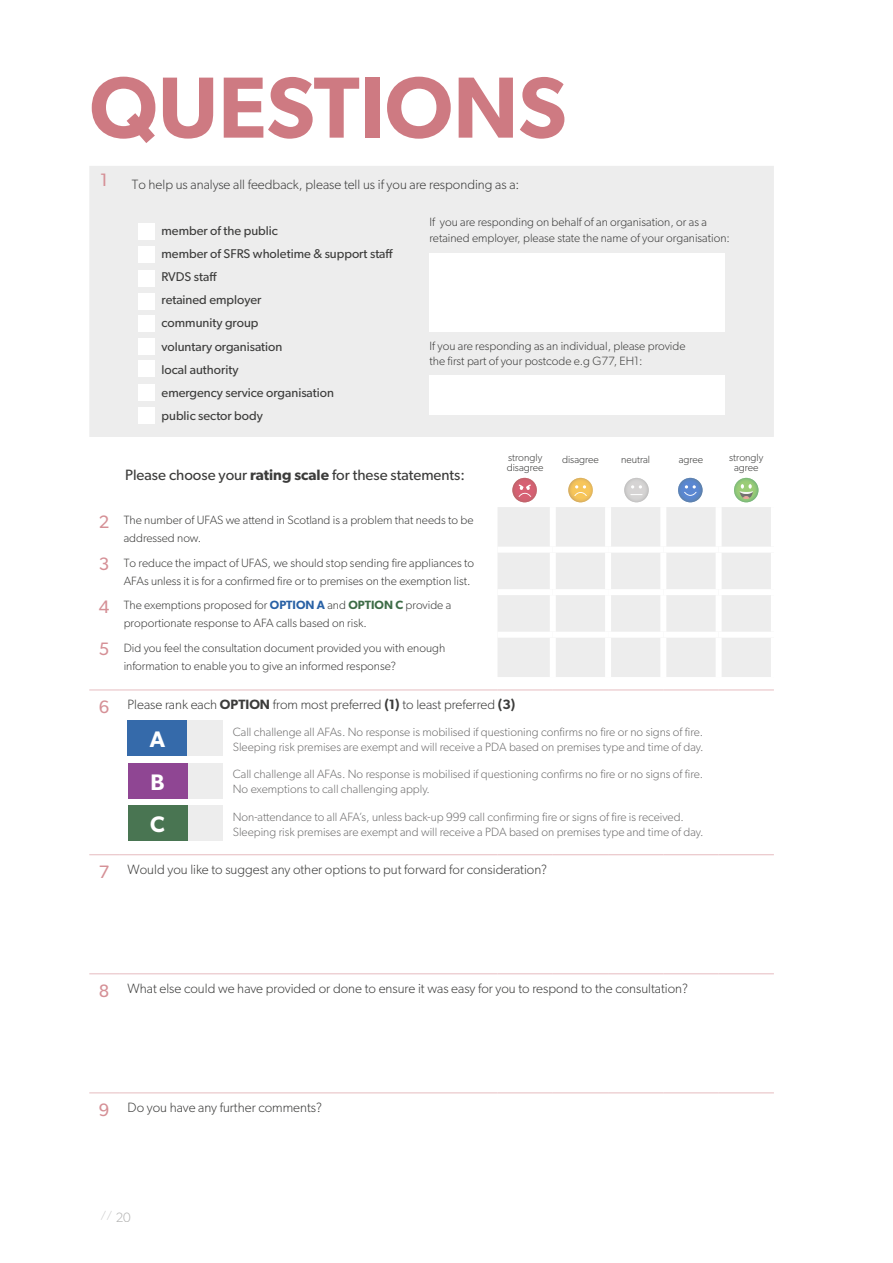
<style>
.page{position:relative;width:893px;height:1263px;background:#fff}
.page>*{position:absolute;margin:0;border:0;box-sizing:border-box;transform-origin:0 0}
.t1{font:600 87px "Gibson";color:#ce7a82}
.t2{font:600 22.5px/42.5px "Gibson";color:#fff;text-align:justify}
.t3{font:18px "Gibson";color:#d59096}
.t4{font:15px "Gibson";color:#3c3c3b}
.t5{font:300 13.5px "Gibson";color:#3c3c3b}
.t6{font:12.75px/23.1px "Gibson";color:#3c3c3b}
.t7{font:300 12px/18px "Gibson";color:#3c3c3b}
.t8{font:300 12px/15px "Gibson";color:#706f6f}
.t9{font:300 10.5px/10.5px "Gibson";color:#3c3c3b}
.t10{font:300 10.5px "Gibson";color:#c6c6c6}
.s1{font-weight:600}
.s2{font-weight:400;font-size:18px;color:#d59096}
.s3{font-weight:600;color:#2961a5}
.s4{font-weight:600;color:#3e6c47}
.s5{font-size:13.5px;color:#9d9d9c}
</style>
<div class="page">
<svg style="left:512px;top:478px;width:25px;height:24px"></svg>
<svg style="left:518px;top:484px;width:13px;height:13px"></svg>
<svg style="left:568px;top:478px;width:25px;height:24px"></svg>
<svg style="left:574px;top:485px;width:13px;height:11px"></svg>
<svg style="left:624px;top:478px;width:25px;height:24px"></svg>
<svg style="left:631px;top:485px;width:11px;height:3px"></svg>
<svg style="left:630px;top:494px;width:12px;height:1px"></svg>
<svg style="left:678px;top:478px;width:24px;height:24px"></svg>
<svg style="left:684px;top:485px;width:13px;height:11px"></svg>
<svg style="left:734px;top:478px;width:24px;height:24px"></svg>
<svg style="left:740px;top:484px;width:13px;height:15px"></svg>
<div style="left:498px;top:507px;width:273px;height:170px;background:#ededed"></div>
<svg style="left:497px;top:689px;width:277px;height:1px"></svg>
<div style="left:550px;top:507px;width:6px;height:40px;background:#fff"></div>
<div style="left:605px;top:507px;width:6px;height:40px;background:#fff"></div>
<div style="left:660px;top:507px;width:6px;height:40px;background:#fff"></div>
<div style="left:716px;top:507px;width:6px;height:40px;background:#fff"></div>
<div style="left:497px;top:547px;width:56px;height:6px;background:#fff"></div>
<div style="left:553px;top:547px;width:55px;height:6px;background:#fff"></div>
<div style="left:550px;top:553px;width:6px;height:36px;background:#fff"></div>
<div style="left:608px;top:547px;width:55px;height:6px;background:#fff"></div>
<div style="left:605px;top:553px;width:6px;height:36px;background:#fff"></div>
<div style="left:663px;top:547px;width:56px;height:6px;background:#fff"></div>
<div style="left:660px;top:553px;width:6px;height:36px;background:#fff"></div>
<div style="left:719px;top:547px;width:58px;height:6px;background:#fff"></div>
<div style="left:716px;top:553px;width:6px;height:36px;background:#fff"></div>
<div style="left:497px;top:589px;width:56px;height:6px;background:#fff"></div>
<div style="left:553px;top:589px;width:55px;height:6px;background:#fff"></div>
<div style="left:550px;top:595px;width:6px;height:37px;background:#fff"></div>
<div style="left:608px;top:589px;width:55px;height:6px;background:#fff"></div>
<div style="left:605px;top:595px;width:6px;height:37px;background:#fff"></div>
<div style="left:663px;top:589px;width:56px;height:6px;background:#fff"></div>
<div style="left:660px;top:595px;width:6px;height:37px;background:#fff"></div>
<div style="left:719px;top:589px;width:58px;height:6px;background:#fff"></div>
<div style="left:716px;top:595px;width:6px;height:37px;background:#fff"></div>
<div style="left:497px;top:632px;width:56px;height:6px;background:#fff"></div>
<div style="left:553px;top:632px;width:55px;height:6px;background:#fff"></div>
<div style="left:550px;top:638px;width:6px;height:39px;background:#fff"></div>
<div style="left:608px;top:632px;width:55px;height:6px;background:#fff"></div>
<div style="left:605px;top:638px;width:6px;height:39px;background:#fff"></div>
<div style="left:663px;top:632px;width:56px;height:6px;background:#fff"></div>
<div style="left:660px;top:638px;width:6px;height:39px;background:#fff"></div>
<div style="left:719px;top:632px;width:58px;height:6px;background:#fff"></div>
<div style="left:716px;top:638px;width:6px;height:39px;background:#fff"></div>
<hr style="left:89px;top:690px;width:30px;height:1px;background:#e6bcc0">
<hr style="left:119px;top:690px;width:378px;height:1px;background:#e6bcc0">
<hr style="left:497px;top:690px;width:56px;height:1px;background:#e6bcc0">
<hr style="left:553px;top:690px;width:55px;height:1px;background:#e6bcc0">
<hr style="left:608px;top:690px;width:55px;height:1px;background:#e6bcc0">
<hr style="left:663px;top:690px;width:56px;height:1px;background:#e6bcc0">
<hr style="left:719px;top:690px;width:55px;height:1px;background:#e6bcc0">
<hr style="left:89px;top:854px;width:30px;height:1px;background:#e6bcc0">
<hr style="left:119px;top:854px;width:378px;height:1px;background:#e6bcc0">
<hr style="left:497px;top:854px;width:56px;height:1px;background:#e6bcc0">
<hr style="left:553px;top:854px;width:55px;height:1px;background:#e6bcc0">
<hr style="left:608px;top:854px;width:55px;height:1px;background:#e6bcc0">
<hr style="left:663px;top:854px;width:56px;height:1px;background:#e6bcc0">
<hr style="left:719px;top:854px;width:55px;height:1px;background:#e6bcc0">
<hr style="left:89px;top:973px;width:30px;height:1px;background:#e6bcc0">
<hr style="left:119px;top:973px;width:378px;height:1px;background:#e6bcc0">
<hr style="left:497px;top:973px;width:56px;height:1px;background:#e6bcc0">
<hr style="left:553px;top:973px;width:55px;height:1px;background:#e6bcc0">
<hr style="left:608px;top:973px;width:55px;height:1px;background:#e6bcc0">
<hr style="left:663px;top:973px;width:56px;height:1px;background:#e6bcc0">
<hr style="left:719px;top:973px;width:55px;height:1px;background:#e6bcc0">
<hr style="left:89px;top:1092px;width:30px;height:1px;background:#e6bcc0">
<hr style="left:119px;top:1092px;width:378px;height:1px;background:#e6bcc0">
<hr style="left:497px;top:1092px;width:56px;height:1px;background:#e6bcc0">
<hr style="left:553px;top:1092px;width:55px;height:1px;background:#e6bcc0">
<hr style="left:608px;top:1092px;width:55px;height:1px;background:#e6bcc0">
<hr style="left:663px;top:1092px;width:56px;height:1px;background:#e6bcc0">
<hr style="left:719px;top:1092px;width:55px;height:1px;background:#e6bcc0">
<div style="left:188px;top:721px;width:35px;height:35px;background:#ededed"></div>
<div style="left:128px;top:721px;width:59px;height:35px;background:#356aaa"></div>
<div style="left:188px;top:763px;width:35px;height:35px;background:#ededed"></div>
<div style="left:128px;top:763px;width:60px;height:35px;background:#8f4693"></div>
<div style="left:188px;top:806px;width:35px;height:35px;background:#ededed"></div>
<div style="left:128px;top:806px;width:59px;height:35px;background:#497552"></div>
<div style="left:89px;top:166px;width:685px;height:271px;background:#ededed"></div>
<div style="left:429px;top:253px;width:296px;height:79px;background:#fff"></div>
<div style="left:429px;top:375px;width:296px;height:40px;background:#fff"></div>
<div style="left:139px;top:223px;width:16px;height:17px;background:#fff"></div>
<div style="left:139px;top:247px;width:16px;height:16px;background:#fff"></div>
<div style="left:139px;top:270px;width:16px;height:16px;background:#fff"></div>
<div style="left:139px;top:315px;width:16px;height:17px;background:#fff"></div>
<div style="left:139px;top:339px;width:16px;height:16px;background:#fff"></div>
<div style="left:139px;top:361px;width:16px;height:16px;background:#fff"></div>
<div style="left:139px;top:293px;width:16px;height:16px;background:#fff"></div>
<div style="left:139px;top:384px;width:16px;height:16px;background:#fff"></div>
<div style="left:139px;top:407px;width:16px;height:16px;background:#fff"></div>
<h1 class="t1" style="left:89px;top:56px;width:479px">QUESTIONS</h1>
<h3 class="t3" style="left:100px;top:169px;width:9px">1</h3>
<p class="t5" style="left:132px;top:177px;width:389px">To help us analyse all feedback, please tell us if you are responding as a:</p>
<p class="t6" style="left:162px;top:219px;width:233px">member of the public<br>member of SFRS wholetime &amp; support staff<br>RVDS staff<br>retained employer<br>community group<br>voluntary organisation<br>local authority<br>emergency service organisation<br>public sector body</p>
<p class="t7" style="left:429px;top:213px;width:302px;line-height:16.5px">If you are responding on behalf of an organisation, or as a retained employer, please state the name of your organisation:</p>
<p class="t7" style="left:429px;top:338px;width:258px;line-height:15px">If you are responding as an individual, please provide the first part of your postcode e.g G77, EH1:</p>
<p class="t4" style="left:125px;top:466px;width:341px">Please choose your <span class="s1">rating scale</span> for these statements:</p>
<p class="t9" style="left:507px;top:452px;width:38px">strongly disagree</p>
<p class="t9" style="left:562px;top:454px;width:38px">disagree</p>
<p class="t9" style="left:621px;top:454px;width:30px">neutral</p>
<p class="t9" style="left:679px;top:454px;width:26px">agree</p>
<p class="t9" style="left:729px;top:452px;width:36px;text-align:center">strongly agree</p>
<p class="t7" style="left:124px;top:511px;width:351px;text-indent:-25px"><span class="s2">2</span> The number of UFAS we attend in Scotland is a problem that needs to be addressed now.</p>
<p class="t7" style="left:124px;top:553px;width:352px;text-indent:-25px"><span class="s2">3</span> To reduce the impact of UFAS, we should stop sending fire appliances to<br>AFAs unless it is for a confirmed fire or to premises on the exemption list.</p>
<p class="t7" style="left:124px;top:596px;width:329px;text-indent:-25px"><span class="s2">4</span> The exemptions proposed for <span class="s3">OPTION A</span> and <span class="s4">OPTION C</span> provide a proportionate response to AFA calls based on risk.</p>
<p class="t7" style="left:124px;top:638px;width:323px;text-indent:-25px"><span class="s2">5</span> Did you feel the consultation document provided you with enough information to enable you to give an informed response?</p>
<p class="t5" style="left:99px;top:696px;width:418px"><span class="s2">6</span> Please rank each <span class="s1">OPTION</span> from most preferred <span class="s1">(1)</span> to least preferred <span class="s1">(3)</span></p>
<h2 class="t2" style="left:150px;top:718px;width:17px">A B C</h2>
<p class="t8" style="left:233px;top:724px;width:472px">Call challenge all AFAs. No response is mobilised if questioning confirms no fire or no signs of fire.<br>Sleeping risk premises are exempt and will receive a PDA based on premises type and time of day.</p>
<p class="t8" style="left:233px;top:766px;width:472px">Call challenge all AFAs. No response is mobilised if questioning confirms no fire or no signs of fire.<br>No exemptions to call challenging apply.</p>
<p class="t8" style="left:233px;top:809px;width:472px">Non-attendance to all AFA’s, unless back-up 999 call confirming fire or signs of fire is received.<br>Sleeping risk premises are exempt and will receive a PDA based on premises type and time of day.</p>
<p class="t5" style="left:99px;top:861px;width:450px"><span class="s2">7</span> Would you like to suggest any other options to put forward for consideration?</p>
<p class="t5" style="left:99px;top:980px;width:591px"><span class="s2">8</span> What else could we have provided or done to ensure it was easy for you to respond to the consultation?</p>
<p class="t5" style="left:99px;top:1099px;width:225px"><span class="s2">9</span> Do you have any further comments?</p>
<p class="t10" style="left:101px;top:1209px;width:31px">// <span class="s5">20</span></p>
</div>
